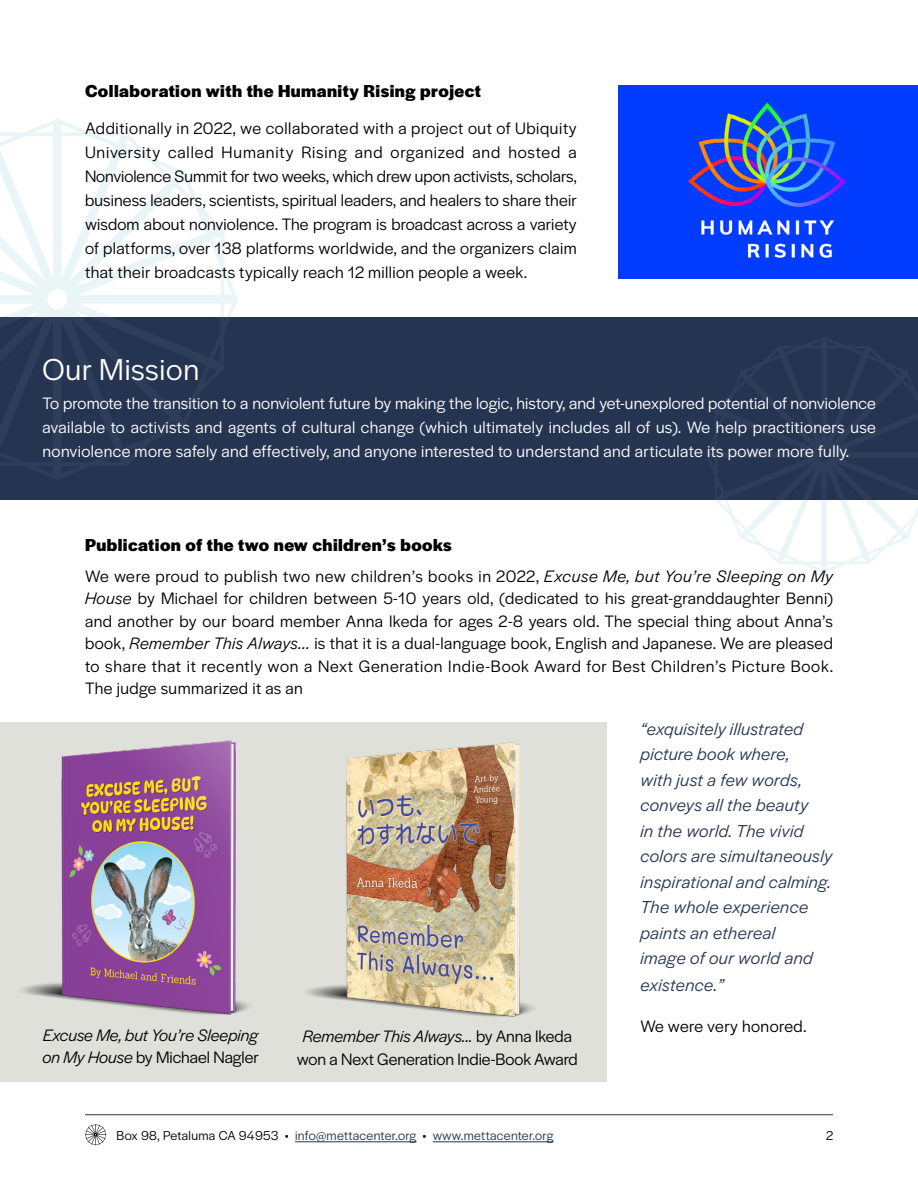
<style>
.page{position:relative;width:918px;height:1188px;background:#fff}
.page>*{position:absolute;margin:0;border:0;box-sizing:border-box;transform-origin:0 0}
.t1{font:31.5px "Halyard Display";letter-spacing:.025em;color:#fff}
.t2{font:italic 18px/25.7px "Halyard Display";letter-spacing:.025em;color:#253551}
.t3{font:700 18px "Halyard Display";letter-spacing:.025em;color:#000}
.t4{font:17.25px/24px "Halyard Display";letter-spacing:.025em;color:#000;text-align:justify}
.t5{font:17.25px/24px "Halyard Display";letter-spacing:.025em;color:#fff;text-align:justify}
.t6{font:17.25px/22.5px "Halyard Display";color:#000;text-align:center}
.t7{font:italic 17.25px/22.5px "Halyard Display";color:#000}
.t8{font:13.5px "Halyard Display";letter-spacing:.02em;color:#253551}
.t9{font:13.5px "Halyard Display";color:#000}
.s1{font-style:italic}
.s2{font-style:normal}
.s3{color:#000}
</style>
<div class="page">
<svg style="left:85px;top:1124px;width:21px;height:21px"></svg>
<hr style="left:295px;top:1141px;width:122px;height:1px;background:#253551">
<hr style="left:433px;top:1141px;width:120px;height:1px;background:#253551">
<hr style="left:85px;top:1114px;width:748px;height:1px;background:#253551">
<div style="left:0;top:317px;width:918px;height:182px;background:#253551"></div>
<svg style="left:0;top:119px;width:238px;height:198px"></svg>
<div style="left:0;top:723px;width:607px;height:359px;background:#dfe0da"></div>
<div style="left:618px;top:85px;width:300px;height:193px;background:#013cff"></div>
<img style="left:21px;top:740px;width:229px;height:275px">
<img style="left:688px;top:102px;width:158px;height:156px">
<img style="left:306px;top:742px;width:228px;height:275px">
<svg style="left:706px;top:499px;width:212px;height:74px"></svg>
<p class="t3" style="left:85px;top:78px;width:397px">Collaboration with the Humanity Rising project</p>
<p class="t4" style="left:85px;top:115px;width:493px">Additionally in 2022, we collaborated with a project out of Ubiquity University called Humanity Rising and organized and hosted a Nonviolence Summit for two weeks, which drew upon activists, scholars, business leaders, scientists, spiritual leaders, and healers to share their wisdom about nonviolence. The program is broadcast across a variety of platforms, over 138 platforms worldwide, and the organizers claim that their broadcasts typically reach 12 million people a week.</p>
<h1 class="t1" style="left:43px;top:348px;width:158px">Our Mission</h1>
<p class="t5" style="left:43px;top:390px;width:835px">To promote the transition to a nonviolent future by making the logic, history, and yet-unexplored potential of nonviolence available to activists and agents of cultural change (which ultimately includes all of us). We help practitioners use nonviolence more safely and effectively, and anyone interested to understand and articulate its power more fully.</p>
<p class="t3" style="left:85px;top:532px;width:368px">Publication of the two new children’s books</p>
<p class="t4" style="left:85px;top:564px;width:750px;line-height:22.5px">We were proud to publish two new children’s books in 2022, <span class="s1">Excuse Me, but You’re Sleeping on My House</span> by Michael for children between 5-10 years old, (dedicated to his great-granddaughter Benni) and another by our board member Anna Ikeda for ages 2-8 years old. The special thing about Anna’s book, <span class="s1">Remember This Always...</span> is that it is a dual-language book, English and Japanese. We are pleased to share that it recently won a Next Generation Indie-Book Award for Best Children’s Picture Book.<br>The judge summarized it as an</p>
<p class="t7" style="left:43px;top:1023px;width:218px">Excuse Me, but You’re Sleeping on My House <span class="s2">by Michael Nagler</span></p>
<p class="t6" style="left:297px;top:1024px;width:282px"><span class="s1">Remember This Always...</span> by Anna Ikeda won a Next Generation Indie-Book Award</p>
<p class="t2" style="left:640px;top:715px;width:193px">“exquisitely illustrated picture book where,<br>with just a few words, conveys all the beauty<br>in the world. The vivid colors are simultaneously inspirational and calming.<br>The whole experience paints an ethereal<br>image of our world and existence.”</p>
<p class="t4" style="left:640px;top:1014px;width:168px">We were very honored.</p>
<p class="t8" style="left:117px;top:1126px;width:438px"><span class="s3">Box 98, Petaluma CA 94953 •</span> info@mettacenter.org <span class="s3">•</span> www.mettacenter.org</p>
<p class="t9" style="left:826px;top:1126px;width:9px">2</p>
</div>
